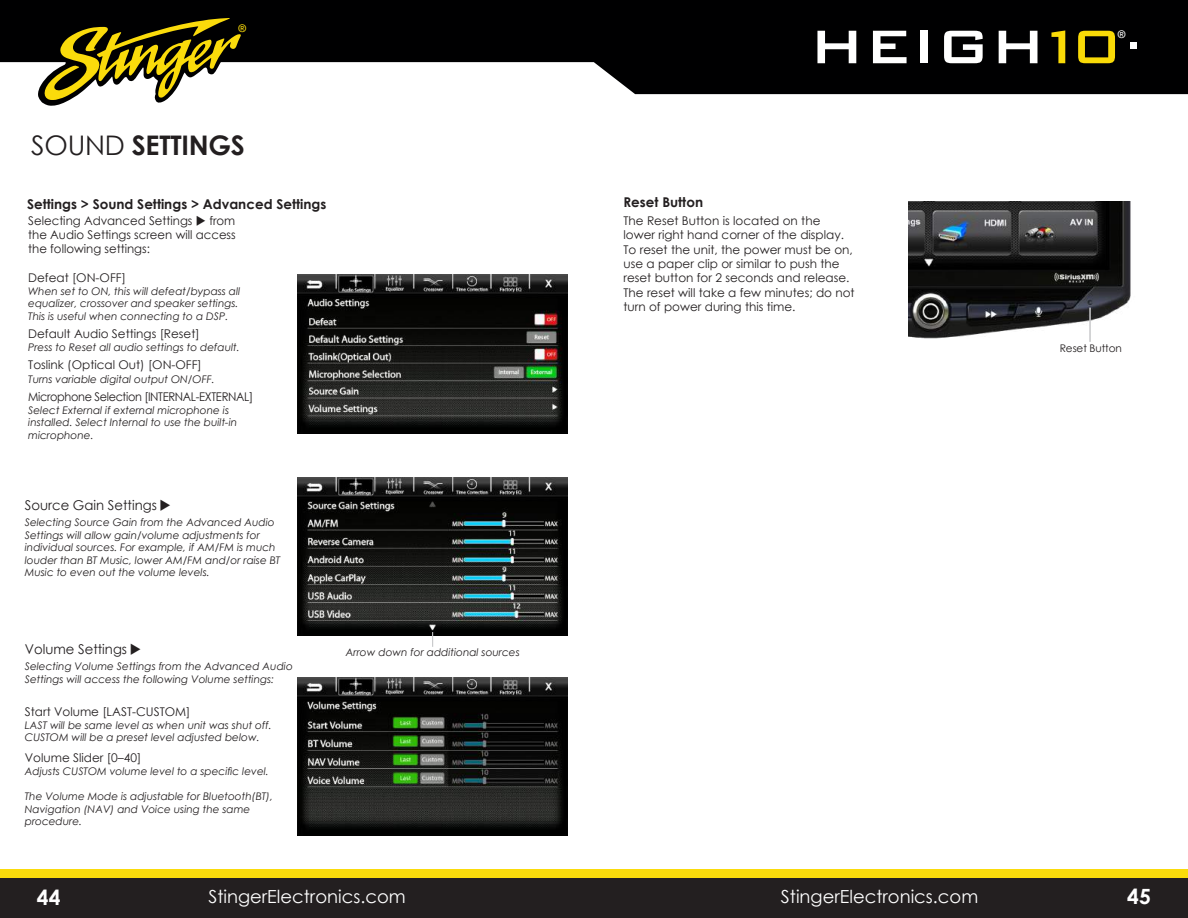
<style>
.page{position:relative;width:1188px;height:918px;background:#fff}
.page>*{position:absolute;margin:0;border:0;box-sizing:border-box;transform-origin:0 0}
.t1{font:700 27px "Century Gothic";letter-spacing:-.01em;color:#231f20}
.t2{font:700 21px "Century Gothic";color:#fff}
.t3{font:18px "Century Gothic";color:#fff}
.t4{font:700 13.5px "Century Gothic";color:#231f20}
.t5{font:13.5px "Century Gothic";color:#231f20}
.t6{font:12px/14.4px "Century Gothic";color:#231f20;text-align:justify}
.t7{font:12px "Century Gothic";letter-spacing:-.03em;color:#231f20;scale:.94 1}
.t8{font:italic 10.5px/12.6px "Century Gothic";color:#231f20}
.t9{font:10.5px "Century Gothic";letter-spacing:-.01em;color:#231f20}
.t10{font:500 10.5px "Helvetica Neue";color:#fadb0b}
.t11{font:500 10.5px "Helvetica Neue";color:#fff}
.s1{font-weight:400}
</style>
<div class="page">
<svg style="left:0;top:0;width:1188px;height:94px;background:#252526"></svg>
<svg style="left:38px;top:14px;width:208px;height:92px"></svg>
<svg style="left:817px;top:31px;width:39px;height:32px"></svg>
<svg style="left:873px;top:31px;width:34px;height:32px"></svg>
<div style="left:921px;top:31px;width:7px;height:32px;background:#fff"></div>
<svg style="left:944px;top:31px;width:39px;height:32px"></svg>
<svg style="left:999px;top:31px;width:38px;height:32px"></svg>
<svg style="left:1051px;top:30px;width:14px;height:33px"></svg>
<svg style="left:1078px;top:31px;width:37px;height:32px"></svg>
<div style="left:1130px;top:42px;width:6px;height:7px;background:#fff"></div>
<div style="left:0;top:875px;width:1188px;height:43px;background:#231f20"></div>
<div style="left:0;top:870px;width:1188px;height:8px;background:#fadb0b"></div>
<img style="left:298px;top:275px;width:270px;height:158px">
<img style="left:298px;top:677px;width:270px;height:158px">
<img style="left:298px;top:477px;width:270px;height:158px">
<svg style="left:432px;top:632px;width:1px;height:15px"></svg>
<img style="left:908px;top:202px;width:223px;height:137px">
<hr style="left:1089px;top:308px;width:2px;height:34px;background:#c7c8ca">
<p class="t10" style="left:238px;top:20px;width:10px">®</p>
<h1 class="t1" style="left:31px;top:124px;width:215px"><span class="s1">SOUND</span> SETTINGS</h1>
<p class="t4" style="left:27px;top:194px;width:301px">Settings &gt; Sound Settings &gt; Advanced Settings</p>
<p class="t6" style="left:28px;top:213px;width:209px">Selecting Advanced Settings ◆ from the Audio Settings screen will access the following settings:</p>
<p class="t6" style="left:28px;top:271px;width:99px">Defeat [ON-OFF]</p>
<p class="t8" style="left:28px;top:285px;width:214px">When set to ON, this will defeat/bypass all equalizer, crossover and speaker settings.<br>This is useful when connecting to a DSP.</p>
<p class="t6" style="left:28px;top:326px;width:173px">Default Audio Settings [Reset]</p>
<p class="t8" style="left:28px;top:340px;width:213px">Press to Reset all audio settings to default.</p>
<p class="t6" style="left:28px;top:357px;width:175px">Toslink (Optical Out) [ON-OFF]</p>
<p class="t8" style="left:28px;top:373px;width:188px">Turns variable digital output ON/OFF.</p>
<p class="t7" style="left:28px;top:388px;width:241px">Microphone Selection [INTERNAL-EXTERNAL]</p>
<p class="t8" style="left:28px;top:403px;width:211px">Select External if external microphone is installed. Select Internal to use the built-in microphone.</p>
<p class="t5" style="left:25px;top:495px;width:146px">Source Gain Settings ◆</p>
<p class="t8" style="left:25px;top:516px;width:257px">Selecting Source Gain from the Advanced Audio Settings will allow gain/volume adjustments for individual sources. For example, if AM/FM is much louder than BT Music, lower AM/FM and/or raise BT Music to even out the volume levels.</p>
<p class="t5" style="left:25px;top:639px;width:116px">Volume Settings ◆</p>
<p class="t8" style="left:25px;top:660px;width:270px">Selecting Volume Settings from the Advanced Audio<br>Settings will access the following Volume settings:</p>
<p class="t6" style="left:25px;top:704px;width:167px">Start Volume [LAST-CUSTOM]</p>
<p class="t8" style="left:25px;top:719px;width:248px">LAST will be same level as when unit was shut off.<br>CUSTOM will be a preset level adjusted below.</p>
<p class="t6" style="left:25px;top:751px;width:118px">Volume Slider [0–40]</p>
<p class="t8" style="left:25px;top:765px;width:245px">Adjusts CUSTOM volume level to a specific level.</p>
<p class="t8" style="left:25px;top:790px;width:250px">The Volume Mode is adjustable for Bluetooth(BT),<br>Navigation (NAV) and Voice using the same procedure.</p>
<p class="t8" style="left:346px;top:646px;width:175px">Arrow down for additional sources</p>
<p class="t4" style="left:623px;top:192px;width:81px">Reset Button</p>
<p class="t6" style="left:623px;top:213px;width:233px;text-align:left">The Reset Button is located on the lower right hand corner of the display.<br>To reset the unit, the power must be on, use a paper clip or similar to push the reset button for 2 seconds and release.<br>The reset will take a few minutes; do not turn of power during this time.</p>
<p class="t11" style="left:1118px;top:26px;width:10px">®</p>
<p class="t9" style="left:1060px;top:341px;width:64px">Reset Button</p>
<h2 class="t2" style="left:37px;top:882px;width:25px">44</h2>
<h3 class="t3" style="left:208px;top:884px;width:199px">StingerElectronics.com</h3>
<h3 class="t3" style="left:781px;top:884px;width:199px">StingerElectronics.com</h3>
<h2 class="t2" style="left:1127px;top:881px;width:25px">45</h2>
</div>
